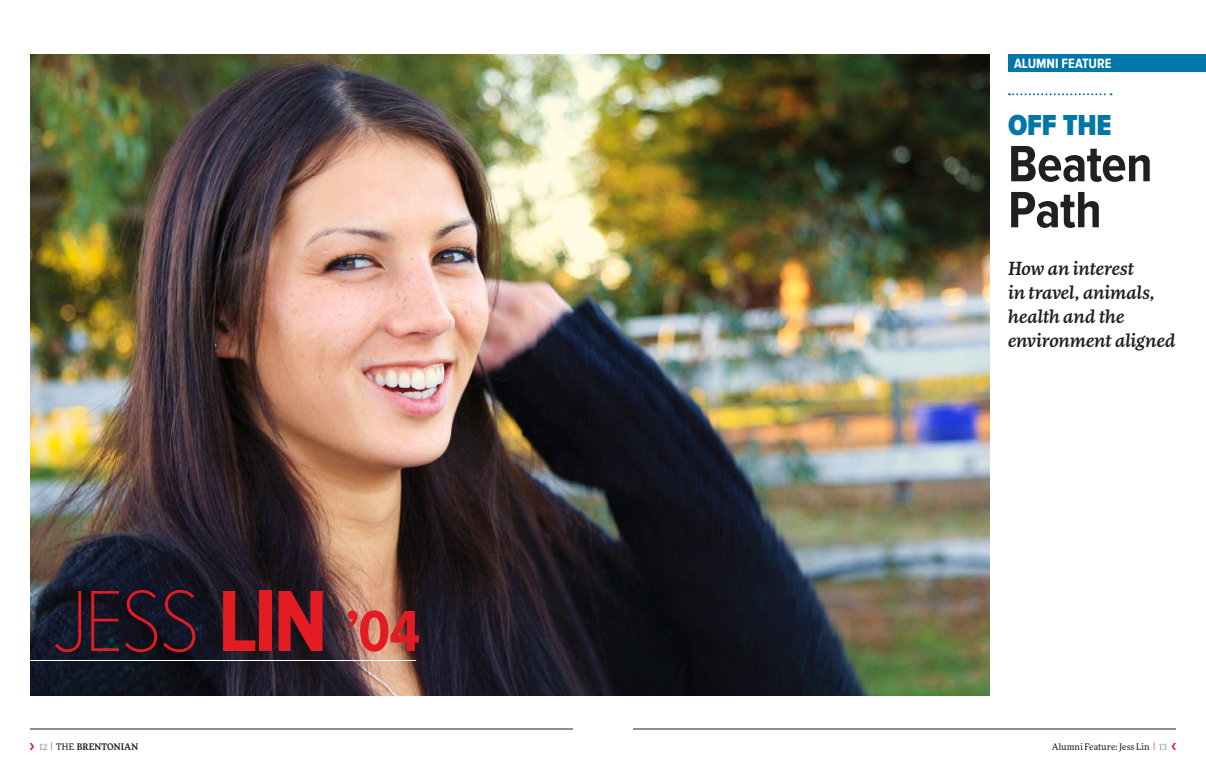
<style>
.page{position:relative;width:1206px;height:774px;background:#fff}
.page>*{position:absolute;margin:0;border:0;box-sizing:border-box;transform-origin:0 0}
.t1{font:100 90px "Proxima Nova Cond";color:#e31b23}
.t2{font:700 53px/46px "Proxima Nova Cond";letter-spacing:-.015em;color:#231f20}
.t3{font:900 30px "Proxima Nova Cond";letter-spacing:-.005em;color:#0076a9}
.t4{font:italic 500 18px/24px "More Pro";letter-spacing:-.01em;color:#231f20}
.t5{font:700 14px "Proxima Nova Cond";color:#fff}
.t6{font:9px "More Pro";color:#231f20}
.t7{font:500 9px "More Pro";letter-spacing:.015em;color:#231f20}
.s1{font-weight:700}
.s2{font-weight:700;font-size:60px}
.s3{font-weight:400;color:#919195}
.s4{font-weight:400;font-stretch:condensed;color:#e31b23}
.s5{font-weight:400}
.s6{font-stretch:condensed;color:#e31b23}
.s7{color:#919195}
</style>
<div class="page">
<hr style="left:30px;top:729px;width:543px;height:1px;background:#231f20">
<hr style="left:633px;top:729px;width:543px;height:1px;background:#231f20">
<img style="left:30px;top:54px;width:960px;height:642px">
<svg style="left:1009px;top:93px;width:103px;height:2px"></svg>
<div style="left:1008px;top:54px;width:198px;height:18px;background:#0076a9"></div>
<hr style="left:6px;top:660px;width:410px;height:1px;background:#fff">
<p class="t5" style="left:1014px;top:56px;width:99px">ALUMNI FEATURE</p>
<h1 class="t1" style="left:54px;top:571px;width:368px">JESS <span class="s1">LIN</span> <span class="s2">’04</span></h1>
<h3 class="t3" style="left:1008px;top:108px;width:105px">OFF THE</h3>
<h2 class="t2" style="left:1008px;top:142px;width:146px">Beaten<br>Path</h2>
<p class="t4" style="left:1008px;top:256px;width:169px">How an interest<br>in travel, animals, health and the environment aligned</p>
<p class="t7" style="left:39px;top:740px;width:101px"><span class="s3">12</span> <span class="s4">|</span> <span class="s5">THE</span> BRENTONIAN</p>
<p class="t6" style="left:1052px;top:741px;width:117px">Alumni Feature: Jess Lin <span class="s6">|</span> <span class="s7">13</span></p>
</div>
